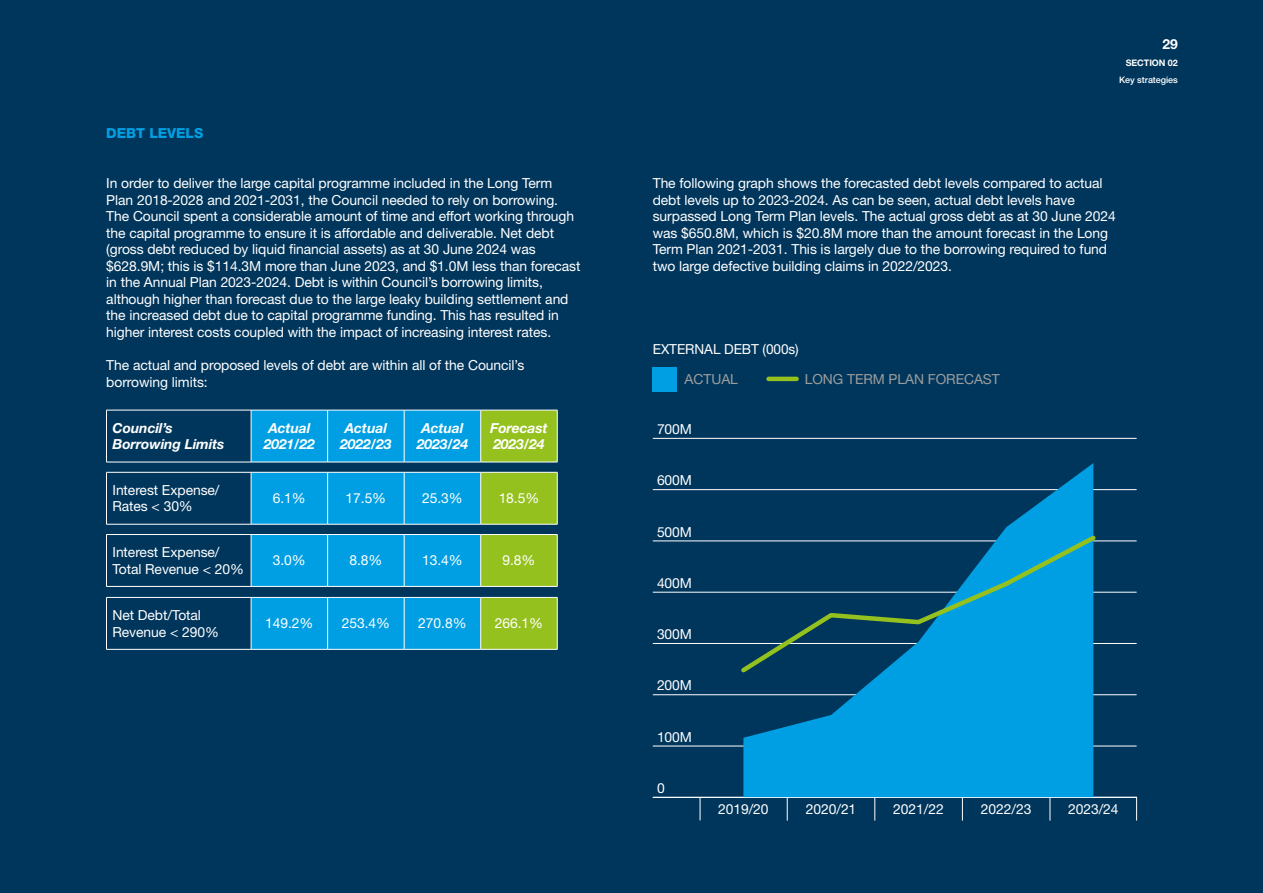
<style>
.page{position:relative;width:1263px;height:893px;background:#00365c}
.page>*{position:absolute;margin:0;border:0;box-sizing:border-box;transform-origin:0 0}
.t1{font:13.8px/16.5px "Helvetica Neue LT Std";letter-spacing:-.005em;color:#fff}
.t2{font:italic 700 13.8px/16.5px "Helvetica Neue LT Std";letter-spacing:-.005em;color:#fff;text-align:center}
.t3{font:13.8px "Helvetica Neue LT Std";letter-spacing:-.005em;color:#9d9d9c}
.t4{font:800 13.8px "Helvetica Neue LT Std";letter-spacing:-.005em;color:#009fe3}
.t5{font:700 13.8px "Helvetica Neue LT Std";color:#fff}
.t6{font:500 9px "Helvetica Neue LT Std";letter-spacing:-.005em;color:#fff}
.t7{font:700 9px "Helvetica Neue LT Std";letter-spacing:-.005em;color:#fff}
</style>
<div class="page">
<hr style="left:768px;top:377px;width:29px;height:4px;background:#95c11f">
<hr style="left:653px;top:694px;width:483px;height:1px;background:#fff">
<hr style="left:653px;top:592px;width:483px;height:1px;background:#fff">
<hr style="left:653px;top:746px;width:483px;height:1px;background:#fff">
<hr style="left:653px;top:643px;width:483px;height:1px;background:#fff">
<hr style="left:653px;top:541px;width:483px;height:1px;background:#fff">
<hr style="left:653px;top:489px;width:483px;height:1px;background:#fff">
<svg style="left:652px;top:797px;width:485px;height:24px"></svg>
<hr style="left:653px;top:438px;width:483px;height:1px;background:#fff">
<svg style="left:251px;top:411px;width:230px;height:238px;background:#0192d2"></svg>
<svg style="left:481px;top:411px;width:76px;height:238px;background:#84b129"></svg>
<hr style="left:106px;top:410px;width:145px;height:1px;background:#fff">
<hr style="left:106px;top:410px;width:1px;height:52px;background:#fff">
<hr style="left:251px;top:410px;width:77px;height:1px;background:#fff">
<hr style="left:251px;top:410px;width:1px;height:52px;background:#fff">
<hr style="left:328px;top:410px;width:76px;height:1px;background:#fff">
<hr style="left:327px;top:410px;width:1px;height:52px;background:#fff">
<hr style="left:404px;top:410px;width:77px;height:1px;background:#fff">
<hr style="left:404px;top:410px;width:1px;height:52px;background:#fff">
<hr style="left:481px;top:410px;width:76px;height:1px;background:#fff">
<hr style="left:480px;top:410px;width:1px;height:52px;background:#fff">
<hr style="left:557px;top:410px;width:1px;height:52px;background:#fff">
<hr style="left:106px;top:462px;width:145px;height:1px;background:#fff">
<hr style="left:251px;top:462px;width:77px;height:1px;background:#fff">
<hr style="left:328px;top:462px;width:76px;height:1px;background:#fff">
<hr style="left:404px;top:462px;width:77px;height:1px;background:#fff">
<hr style="left:481px;top:462px;width:76px;height:1px;background:#fff">
<hr style="left:106px;top:472px;width:145px;height:1px;background:#fff">
<hr style="left:106px;top:472px;width:1px;height:52px;background:#fff">
<hr style="left:251px;top:472px;width:77px;height:1px;background:#fff">
<hr style="left:251px;top:472px;width:1px;height:52px;background:#fff">
<hr style="left:328px;top:472px;width:76px;height:1px;background:#fff">
<hr style="left:327px;top:472px;width:1px;height:52px;background:#fff">
<hr style="left:404px;top:472px;width:77px;height:1px;background:#fff">
<hr style="left:404px;top:472px;width:1px;height:52px;background:#fff">
<hr style="left:481px;top:472px;width:76px;height:1px;background:#fff">
<hr style="left:480px;top:472px;width:1px;height:52px;background:#fff">
<hr style="left:557px;top:472px;width:1px;height:52px;background:#fff">
<hr style="left:106px;top:524px;width:145px;height:1px;background:#fff">
<hr style="left:251px;top:524px;width:77px;height:1px;background:#fff">
<hr style="left:328px;top:524px;width:76px;height:1px;background:#fff">
<hr style="left:404px;top:524px;width:77px;height:1px;background:#fff">
<hr style="left:481px;top:524px;width:76px;height:1px;background:#fff">
<hr style="left:106px;top:534px;width:145px;height:1px;background:#fff">
<hr style="left:106px;top:535px;width:1px;height:51px;background:#fff">
<hr style="left:251px;top:534px;width:77px;height:1px;background:#fff">
<hr style="left:251px;top:535px;width:1px;height:51px;background:#fff">
<hr style="left:328px;top:534px;width:76px;height:1px;background:#fff">
<hr style="left:327px;top:535px;width:1px;height:51px;background:#fff">
<hr style="left:404px;top:534px;width:77px;height:1px;background:#fff">
<hr style="left:404px;top:535px;width:1px;height:51px;background:#fff">
<hr style="left:481px;top:534px;width:76px;height:1px;background:#fff">
<hr style="left:480px;top:535px;width:1px;height:51px;background:#fff">
<hr style="left:557px;top:535px;width:1px;height:51px;background:#fff">
<hr style="left:106px;top:586px;width:145px;height:1px;background:#fff">
<hr style="left:251px;top:586px;width:77px;height:1px;background:#fff">
<hr style="left:328px;top:586px;width:76px;height:1px;background:#fff">
<hr style="left:404px;top:586px;width:77px;height:1px;background:#fff">
<hr style="left:481px;top:586px;width:76px;height:1px;background:#fff">
<hr style="left:106px;top:597px;width:145px;height:1px;background:#fff">
<hr style="left:106px;top:598px;width:1px;height:51px;background:#fff">
<hr style="left:251px;top:597px;width:77px;height:1px;background:#fff">
<hr style="left:251px;top:598px;width:1px;height:51px;background:#fff">
<hr style="left:328px;top:597px;width:76px;height:1px;background:#fff">
<hr style="left:327px;top:598px;width:1px;height:51px;background:#fff">
<hr style="left:404px;top:597px;width:77px;height:1px;background:#fff">
<hr style="left:404px;top:598px;width:1px;height:51px;background:#fff">
<hr style="left:481px;top:597px;width:76px;height:1px;background:#fff">
<hr style="left:480px;top:598px;width:1px;height:51px;background:#fff">
<hr style="left:557px;top:598px;width:1px;height:51px;background:#fff">
<hr style="left:106px;top:649px;width:145px;height:1px;background:#fff">
<hr style="left:251px;top:649px;width:77px;height:1px;background:#fff">
<hr style="left:328px;top:649px;width:76px;height:1px;background:#fff">
<hr style="left:404px;top:649px;width:77px;height:1px;background:#fff">
<hr style="left:481px;top:649px;width:76px;height:1px;background:#fff">
<div style="left:653px;top:367px;width:24px;height:25px;background:#009fe3"></div>
<svg style="left:743px;top:463px;width:350px;height:334px;fill:#009fe3"></svg>
<svg style="left:737px;top:532px;width:362px;height:144px"></svg>
<p class="t4" style="left:106px;top:125px;width:98px">DEBT LEVELS</p>
<p class="t1" style="left:106px;top:175px;width:476px">In order to deliver the large capital programme included in the Long Term Plan 2018-2028 and 2021-2031, the Council needed to rely on borrowing.<br>The Council spent a considerable amount of time and effort working through the capital programme to ensure it is affordable and deliverable. Net debt (gross debt reduced by liquid financial assets) as at 30 June 2024 was $628.9M; this is $114.3M more than June 2023, and $1.0M less than forecast in the Annual Plan 2023-2024. Debt is within Council’s borrowing limits, although higher than forecast due to the large leaky building settlement and the increased debt due to capital programme funding. This has resulted in higher interest costs coupled with the impact of increasing interest rates.</p>
<p class="t1" style="left:106px;top:357px;width:419px">The actual and proposed levels of debt are within all of the Council’s borrowing limits:</p>
<p class="t2" style="left:112px;top:419px;width:114px;text-align:left">Council’s<br>Borrowing Limits</p>
<p class="t2" style="left:264px;top:419px;width:53px">Actual<br>2021/22</p>
<p class="t2" style="left:340px;top:419px;width:53px">Actual<br>2022/23</p>
<p class="t2" style="left:417px;top:419px;width:53px">Actual<br>2023/24</p>
<p class="t2" style="left:490px;top:419px;width:59px;text-align:left">Forecast<br>2023/24</p>
<p class="t1" style="left:112px;top:482px;width:109px">Interest Expense/<br>Rates &lt; 30%</p>
<p class="t1" style="left:273px;top:490px;width:34px">6.1%</p>
<p class="t1" style="left:346px;top:490px;width:42px">17.5%</p>
<p class="t1" style="left:422px;top:490px;width:42px">25.3%</p>
<p class="t1" style="left:499px;top:490px;width:42px">18.5%</p>
<p class="t1" style="left:112px;top:544px;width:133px">Interest Expense/<br>Total Revenue &lt; 20%</p>
<p class="t1" style="left:273px;top:552px;width:34px">3.0%</p>
<p class="t1" style="left:349px;top:552px;width:34px">8.8%</p>
<p class="t1" style="left:422px;top:552px;width:42px">13.4%</p>
<p class="t1" style="left:502px;top:552px;width:34px">9.8%</p>
<p class="t1" style="left:112px;top:607px;width:108px">Net Debt/Total<br>Revenue &lt; 290%</p>
<p class="t1" style="left:265px;top:615px;width:50px">149.2%</p>
<p class="t1" style="left:342px;top:615px;width:50px">253.4%</p>
<p class="t1" style="left:418px;top:615px;width:50px">270.8%</p>
<p class="t1" style="left:495px;top:615px;width:50px">266.1%</p>
<p class="t5" style="left:1162px;top:36px;width:17px">29</p>
<p class="t7" style="left:1126px;top:57px;width:54px">SECTION 02</p>
<p class="t6" style="left:1119px;top:74px;width:60px">Key strategies</p>
<p class="t1" style="left:653px;top:175px;width:465px">The following graph shows the forecasted debt levels compared to actual debt levels up to 2023-2024. As can be seen, actual debt levels have surpassed Long Term Plan levels. The actual gross debt as at 30 June 2024 was $650.8M, which is $20.8M more than the amount forecast in the Long Term Plan 2021-2031. This is largely due to the borrowing required to fund two large defective building claims in 2022/2023.</p>
<p class="t1" style="left:653px;top:341px;width:148px">EXTERNAL DEBT (000s)</p>
<p class="t3" style="left:685px;top:371px;width:55px">ACTUAL</p>
<p class="t3" style="left:805px;top:371px;width:197px">LONG TERM PLAN FORECAST</p>
<p class="t1" style="left:657px;top:421px;width:37px">700M</p>
<p class="t1" style="left:657px;top:472px;width:37px">600M</p>
<p class="t1" style="left:657px;top:523px;width:37px">500M</p>
<p class="t1" style="left:657px;top:574px;width:37px">400M</p>
<p class="t1" style="left:657px;top:626px;width:37px">300M</p>
<p class="t1" style="left:657px;top:677px;width:37px">200M</p>
<p class="t1" style="left:657px;top:728px;width:37px">100M</p>
<p class="t1" style="left:657px;top:779px;width:9px">0</p>
<p class="t1" style="left:718px;top:801px;width:52px">2019/20</p>
<p class="t1" style="left:806px;top:801px;width:52px">2020/21</p>
<p class="t1" style="left:893px;top:801px;width:52px">2021/22</p>
<p class="t1" style="left:981px;top:801px;width:52px">2022/23</p>
<p class="t1" style="left:1068px;top:801px;width:52px">2023/24</p>
</div>
